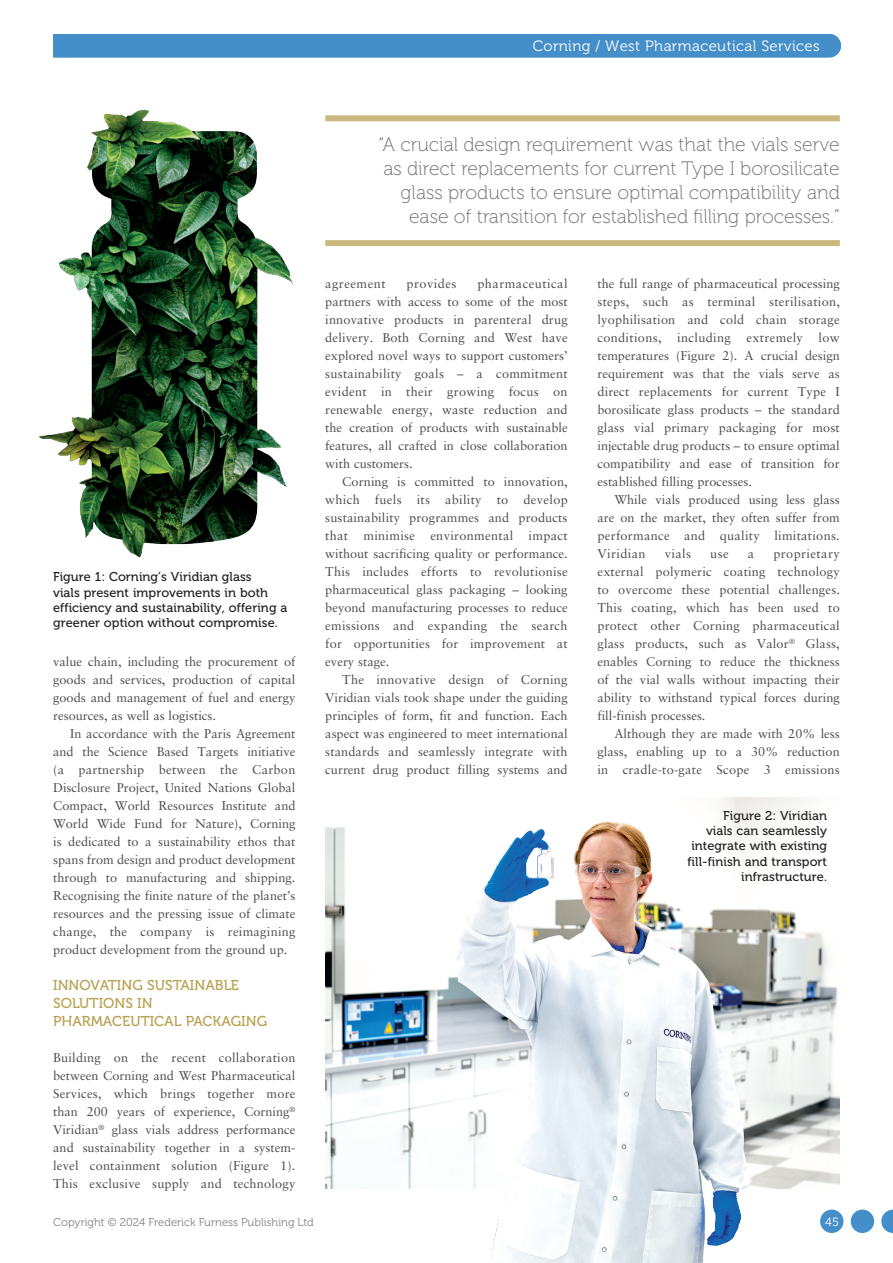
<style>
.page{position:relative;width:893px;height:1263px;background:#fff}
.page>*{position:absolute;margin:0;border:0;box-sizing:border-box;transform-origin:0 0}
.MF_pullquote{font:19.5px/24px "Museo 100";color:#6c6d70;text-align:right}
.t1{font:15px "Museo 300";letter-spacing:.025em;color:#fff}
.MF_Xhead{font:14.25px/18px "Museo 500";color:#b6a04f}
.MF_body{font:12.75px/18px "Sabon LT Pro";color:#4b4c4d;text-align:justify}
.MF_body_no_indent{font:12.75px/18px "Sabon LT Pro";color:#4b4c4d;text-align:justify}
.MF_Captions{font:12.75px/15.3px "Museo 500";letter-spacing:.005em;color:#231f20}
.MF_body_no_indent-2{font:12.75px "Sabon LT Pro";letter-spacing:.035em;color:#4b4c4d}
.t2{font:12px "Museo 300";color:#fff}
.t3{font:11.25px "Museo 300";color:#808285}
</style>
<div class="page">
<div style="left:53px;top:34px;width:788px;height:23px;background:#448fc9"></div>
<div style="left:325px;top:115px;width:515px;height:6px;background:#cab87e"></div>
<div style="left:325px;top:240px;width:515px;height:6px;background:#cab87e"></div>
<img style="left:38px;top:109px;width:255px;height:449px">
<svg style="left:881px;top:1209px;width:12px;height:24px"></svg>
<div style="left:851px;top:1209px;width:23px;height:24px;background:#448fc9;border-radius:50%"></div>
<div style="left:820px;top:1209px;width:23px;height:24px;background:#448fc9;border-radius:50%"></div>
<img style="left:490px;top:1188px;width:255px;height:75px">
<img style="left:325px;top:797px;width:515px;height:391px">
<p class="t1" style="left:533px;top:37px;width:289px">Corning / West Pharmaceutical Services</p>
<p class="t1" style="left:797px;top:37px;width:24px">xxx</p>
<p class="MF_Captions" style="left:53px;top:569px;width:236px">Figure 1: Corning’s Viridian glass<br>vials present improvements in both efficiency and sustainability, offering a greener option without compromise.</p>
<p class="MF_body_no_indent" style="left:53px;top:652px;width:244px">value chain, including the procurement of goods and services, production of capital goods and management of fuel and energy resources, as well as logistics.</p>
<p class="MF_body" style="left:53px;top:724px;width:244px;text-indent:17px">In accordance with the Paris Agreement and the Science Based Targets initiative (a partnership between the Carbon Disclosure Project, United Nations Global Compact, World Resources Institute and World Wide Fund for Nature), Corning is dedicated to a sustainability ethos that spans from design and product development through to manufacturing and shipping.<br>Recognising the finite nature of the planet’s resources and the pressing issue of climate change, the company is reimagining product development from the ground up.</p>
<p class="MF_Xhead" style="left:53px;top:976px;width:216px">INNOVATING SUSTAINABLE<br>SOLUTIONS IN<br>PHARMACEUTICAL PACKAGING</p>
<p class="MF_body_no_indent" style="left:53px;top:1048px;width:244px">Building on the recent collaboration between Corning and West Pharmaceutical Services, which brings together more than 200 years of experience, Corning<sup>® </sup>Viridian<sup>®</sup> glass vials address performance and sustainability together in a system&shy;level containment solution (Figure 1).<br>This exclusive supply and technology</p>
<p class="MF_pullquote" style="left:378px;top:133px;width:463px">“A crucial design requirement was that the vials serve as direct replacements for current Type I borosilicate glass products to ensure optimal compatibility and ease of transition for established filling processes.”</p>
<p class="MF_body_no_indent" style="left:325px;top:274px;width:244px;text-indent:152px">pharmaceutical partners with access to some of the most innovative products in parenteral drug delivery. Both Corning and West have explored novel ways to support customers’ sustainability goals – a commitment evident in their growing focus on renewable energy, waste reduction and the creation of products with sustainable features, all crafted in close collaboration with customers.</p>
<p class="MF_body" style="left:325px;top:472px;width:244px;text-indent:17px">Corning is committed to innovation, which fuels its ability to develop sustainability programmes and products that minimise environmental impact without sacrificing quality or performance.<br>This includes efforts to revolutionise pharmaceutical glass packaging – looking beyond manufacturing processes to reduce emissions and expanding the search for opportunities for improvement at every stage.</p>
<p class="MF_body" style="left:325px;top:670px;width:244px;text-indent:17px">The innovative design of Corning Viridian vials took shape under the guiding principles of form, fit and function. Each aspect was engineered to meet international standards and seamlessly integrate with current drug product filling systems and</p>
<p class="MF_body_no_indent-2" style="left:325px;top:276px;width:62px">agreement</p>
<p class="MF_body_no_indent-2" style="left:406px;top:276px;width:51px">provides</p>
<p class="MF_body" style="left:597px;top:274px;width:244px">the full range of pharmaceutical processing steps, such as terminal sterilisation, lyophilisation and cold chain storage conditions, including extremely low temperatures (Figure 2). A crucial design requirement was that the vials serve as direct replacements for current Type I borosilicate glass products – the standard glass vial primary packaging for most injectable drug products – to ensure optimal compatibility and ease of transition for established filling processes.</p>
<p class="MF_body" style="left:597px;top:490px;width:244px;text-indent:17px">While vials produced using less glass are on the market, they often suffer from performance and quality limitations.<br>Viridian</p>
<p class="MF_body" style="left:665px;top:544px;width:28px">vials</p>
<p class="MF_body" style="left:710px;top:544px;width:20px">use</p>
<p class="MF_body" style="left:748px;top:544px;width:8px">a</p>
<p class="MF_body" style="left:597px;top:544px;width:244px;text-indent:176px">proprietary external polymeric coating technology to overcome these potential challenges.<br>This coating, which has been used to protect other Corning pharmaceutical glass products, such as Valor<sup>®</sup> Glass, enables Corning to reduce the thickness of the vial walls without impacting their ability to withstand typical forces during fill-finish processes.</p>
<p class="MF_body" style="left:597px;top:724px;width:244px;text-indent:17px">Although they are made with 20% less glass, enabling up to a 30% reduction in cradle-to-gate Scope 3 emissions</p>
<p class="MF_Captions" style="left:687px;top:808px;width:141px;text-align:right">Figure 2: Viridian<br>vials can seamlessly integrate with existing fill-finish and transport infrastructure.</p>
<p class="t3" style="left:53px;top:1216px;width:262px">Copyright © 2024 Frederick Furness Publishing Ltd</p>
<p class="t2" style="left:825px;top:1215px;width:15px">45</p>
</div>
